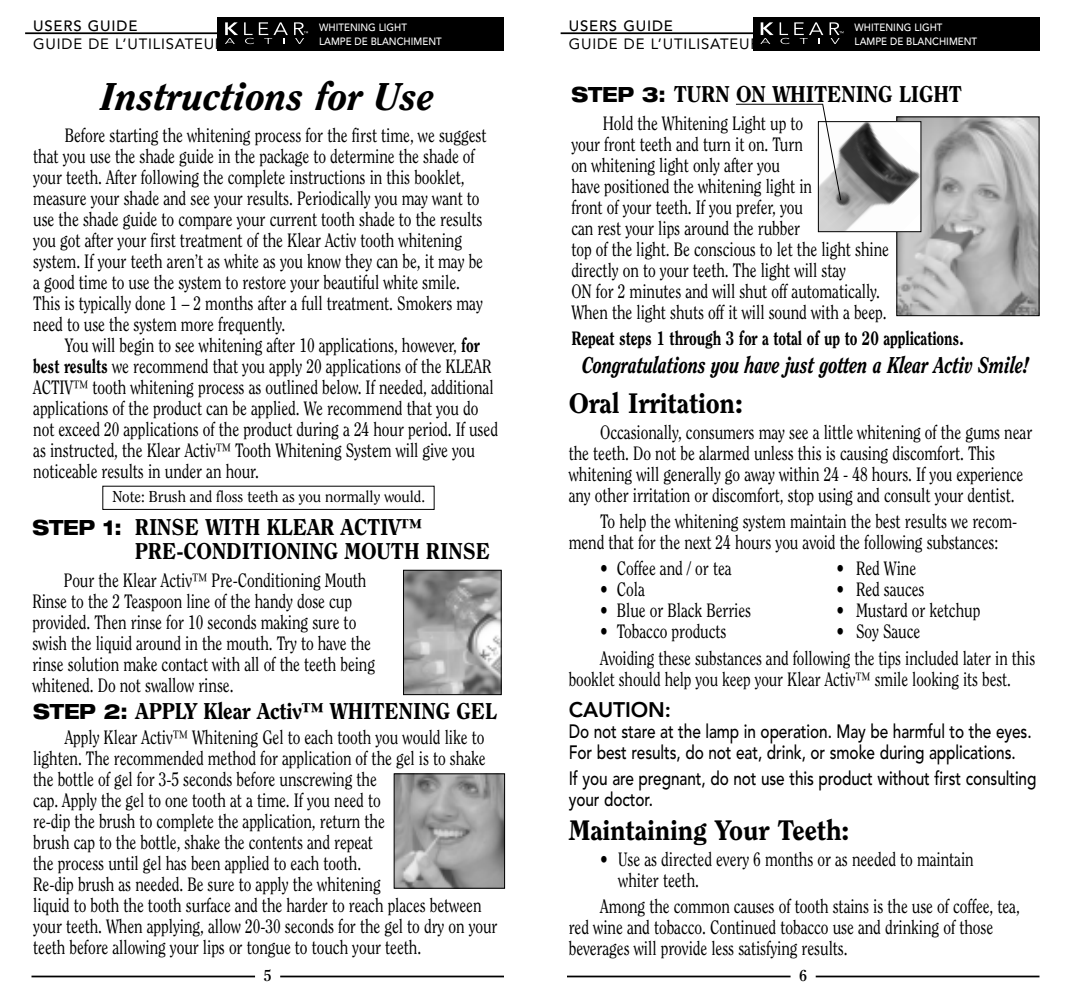
<style>
.page{position:relative;width:1071px;height:1008px;background:#fff}
.page>*{position:absolute;margin:0;border:0;box-sizing:border-box;transform-origin:0 0}
.t1{font:italic 800 38.5px "Clearface";color:#000}
.t2{font:800 28px "Clearface";letter-spacing:-.005em;color:#000}
.t3{font:800 22.75px/24.5px "Clearface";letter-spacing:-.005em;color:#000;scale:.95 1}
.t4{font:italic 800 22.75px "Clearface";letter-spacing:-.005em;color:#000;scale:.8 1}
.t5{font:800 21px "Avenir";letter-spacing:-.005em;color:#000}
.t6{font:19.25px/21px "Clearface";letter-spacing:-.005em;color:#000;scale:.8 1}
.t7{font:500 19.25px/21px "Avenir";letter-spacing:-.005em;color:#000;scale:.8 1}
.t8{font:19.25px "Clearface";letter-spacing:-.005em;color:#000;scale:.79 1}
.t9{font:800 19.25px "Clearface";letter-spacing:-.005em;color:#000;scale:.8 1}
.t10{font:15.75px "Clearface";letter-spacing:-.005em;color:#000;scale:.95 1}
.t11{font:700 15.75px "Clearface";color:#000}
.t12{font:14.88px "Avenir";letter-spacing:.055em;color:#000}
.t13{font:500 14.88px "Avenir";letter-spacing:.055em;color:#000}
.t14{font:500 10.5px/14px "Avenir";color:#fff;scale:.93 1}
.s1{font-weight:800}
.s2{font-family:"Helvetica Neue";font-stretch:expanded;font-size:21px}
</style>
<div class="page">
<hr style="left:561px;top:32px;width:199px;height:2px;background:#000">
<hr style="left:567px;top:976px;width:224px;height:1px;background:#000">
<hr style="left:816px;top:976px;width:224px;height:1px;background:#000">
<div style="left:753px;top:17px;width:287px;height:33px;background:#000"></div>
<svg style="left:760px;top:22px;width:14px;height:22px"></svg>
<svg style="left:780px;top:22px;width:43px;height:22px"></svg>
<svg style="left:830px;top:22px;width:14px;height:22px"></svg>
<img style="left:898px;top:119px;width:139px;height:195px">
<div style="left:896px;top:117px;width:143px;height:199px;border:1px solid #000"></div>
<img style="left:820px;top:123px;width:99px;height:107px">
<div style="left:818px;top:121px;width:103px;height:111px;border:1px solid #000"></div>
<svg style="left:822px;top:103px;width:20px;height:98px"></svg>
<hr style="left:736px;top:104px;width:87px;height:1px;background:#000">
<hr style="left:25px;top:32px;width:199px;height:2px;background:#000">
<hr style="left:32px;top:976px;width:223px;height:1px;background:#000">
<hr style="left:280px;top:976px;width:224px;height:1px;background:#000">
<div style="left:217px;top:17px;width:287px;height:33px;background:#000"></div>
<svg style="left:225px;top:22px;width:13px;height:22px"></svg>
<svg style="left:244px;top:22px;width:44px;height:22px"></svg>
<svg style="left:294px;top:22px;width:14px;height:22px"></svg>
<img style="left:405px;top:572px;width:95px;height:121px">
<div style="left:403px;top:570px;width:99px;height:125px;border:1px solid #000"></div>
<img style="left:396px;top:775px;width:107px;height:112px">
<div style="left:394px;top:773px;width:111px;height:116px;border:1px solid #000"></div>
<div style="left:102px;top:486px;width:333px;height:24px;border:1px solid #000"></div>
<p class="t13" style="left:33px;top:20px;width:106px">USERS GUIDE</p>
<p class="t12" style="left:33px;top:38px;width:192px">GUIDE DE L’UTILISATEUR</p>
<p class="t14" style="left:319px;top:21px;width:133px">WHITENING LIGHT<br>LAMPE DE BLANCHIMENT</p>
<h1 class="t1" style="left:101px;top:80px;width:335px">Instructions for Use</h1>
<p class="t6" style="left:33px;top:126px;width:568px;text-indent:31px">Before starting the whitening process for the first time, we suggest that you use the shade guide in the package to determine the shade of your teeth. After following the complete instructions in this booklet, measure your shade and see your results. Periodically you may want to use the shade guide to compare your current tooth shade to the results you got after your first treatment of the Klear Activ tooth whitening system. If your teeth aren’t as white as you know they can be, it may be a good time to use the system to restore your beautiful white smile.<br>This is typically done 1 – 2 months after a full treatment. Smokers may need to use the system more frequently.</p>
<p class="t6" style="left:33px;top:336px;width:582px;text-indent:32px">You will begin to see whitening after 10 applications, however, <span class="s1">for best results</span> we recommend that you apply 20 applications of the KLEAR ACTIV™ tooth whitening process as outlined below. If needed, additional applications of the product can be applied. We recommend that you do not exceed 20 applications of the product during a 24 hour period. If used as instructed, the Klear Activ™ Tooth Whitening System will give you noticeable results in under an hour.</p>
<p class="t10" style="left:112px;top:490px;width:331px">Note: Brush and floss teeth as you normally would.</p>
<p class="t3" style="left:135px;top:516px;width:376px;text-indent:-102px"><span class="s2">STEP 1:</span> RINSE WITH KLEAR ACTIV™<br>PRE-CONDITIONING MOUTH RINSE</p>
<p class="t6" style="left:32px;top:571px;width:430px;text-indent:31px">Pour the Klear Activ™ Pre-Conditioning Mouth Rinse to the 2 Teaspoon line of the handy dose cup provided. Then rinse for 10 seconds making sure to swish the liquid around in the mouth. Try to have the rinse solution make contact with all of the teeth being whitened. Do not swallow rinse.</p>
<p class="t3" style="left:33px;top:700px;width:490px"><span class="s2">STEP 2:</span> APPLY Klear Activ™ WHITENING GEL</p>
<p class="t6" style="left:33px;top:728px;width:582px;text-indent:32px">Apply Klear Activ™ Whitening Gel to each tooth you would like to lighten. The recommended method for application of the gel is to shake the bottle of gel for 3-5 seconds before unscrewing the<br>cap. Apply the gel to one tooth at a time. If you need to<br>re-dip the brush to complete the application, return the<br>brush cap to the bottle, shake the contents and repeat<br>the process until gel has been applied to each tooth.<br>Re-dip brush as needed. Be sure to apply the whitening<br>liquid to both the tooth surface and the harder to reach places between your teeth. When applying, allow 20-30 seconds for the gel to dry on your teeth before allowing your lips or tongue to touch your teeth.</p>
<p class="t11" style="left:264px;top:969px;width:9px">5</p>
<p class="t13" style="left:569px;top:20px;width:106px">USERS GUIDE</p>
<p class="t12" style="left:569px;top:38px;width:192px">GUIDE DE L’UTILISATEUR</p>
<p class="t14" style="left:855px;top:21px;width:133px">WHITENING LIGHT<br>LAMPE DE BLANCHIMENT</p>
<p class="t3" style="left:571px;top:83px;width:413px"><span class="s2">STEP 3:</span> TURN ON WHITENING LIGHT</p>
<p class="t6" style="left:571px;top:114px;width:399px;text-indent:31px">Hold the Whitening Light up to<br>your front teeth and turn it on. Turn<br>on whitening light only after you<br>have positioned the whitening light in<br>front of your teeth. If you prefer, you<br>can rest your lips around the rubber<br>top of the light. Be conscious to let the light shine directly on to your teeth. The light will stay<br>ON for 2 minutes and will shut off automatically.<br>When the light shuts off it will sound with a beep.</p>
<p class="t9" style="left:571px;top:331px;width:492px">Repeat steps 1 through 3 for a total of up to 20 applications.</p>
<p class="t4" style="left:582px;top:356px;width:560px">Congratulations you have just gotten a Klear Activ Smile!</p>
<h2 class="t2" style="left:569px;top:391px;width:176px">Oral Irritation:</h2>
<p class="t6" style="left:569px;top:423px;width:581px;text-indent:31px">Occasionally, consumers may see a little whitening of the gums near the teeth. Do not be alarmed unless this is causing discomfort. This whitening will generally go away within 24 - 48 hours. If you experience any other irritation or discomfort, stop using and consult your dentist.</p>
<p class="t6" style="left:569px;top:512px;width:562px;text-indent:31px">To help the whitening system maintain the best results we recom&shy;mend that for the next 24 hours you avoid the following substances:</p>
<p class="t6" style="left:600px;top:559px;width:166px">• Coffee and / or tea</p>
<p class="t6" style="left:837px;top:559px;width:101px">• Red Wine</p>
<p class="t6" style="left:600px;top:580px;width:57px">• Cola</p>
<p class="t6" style="left:837px;top:580px;width:112px">• Red sauces</p>
<p class="t6" style="left:600px;top:601px;width:190px">• Blue or Black Berries</p>
<p class="t6" style="left:837px;top:601px;width:181px">• Mustard or ketchup</p>
<p class="t6" style="left:600px;top:622px;width:159px">• Tobacco products</p>
<p class="t6" style="left:600px;top:620px;width:545px;line-height:26.2px;text-indent:236px">• Soy Sauce<br>Avoiding these substances and following the tips included later in this</p>
<p class="t8" style="left:569px;top:671px;width:561px">booklet should help you keep your Klear Activ™ smile looking its best.</p>
<p class="t5" style="left:569px;top:701px;width:104px">CAUTION:</p>
<p class="t7" style="left:569px;top:723px;width:580px">Do not stare at the lamp in operation. May be harmful to the eyes.<br>For best results, do not eat, drink, or smoke during applications.</p>
<p class="t7" style="left:569px;top:770px;width:586px">If you are pregnant, do not use this product without first consulting your doctor.</p>
<h2 class="t2" style="left:569px;top:818px;width:282px">Maintaining Your Teeth:</h2>
<p class="t6" style="left:618px;top:850px;width:446px;text-indent:-18px">• Use as directed every 6 months or as needed to maintain whiter teeth.</p>
<p class="t6" style="left:569px;top:897px;width:565px;text-indent:31px">Among the common causes of tooth stains is the use of coffee, tea, red wine and tobacco. Continued tobacco use and drinking of those beverages will provide less satisfying results.</p>
<p class="t11" style="left:799px;top:969px;width:9px">6</p>
</div>
